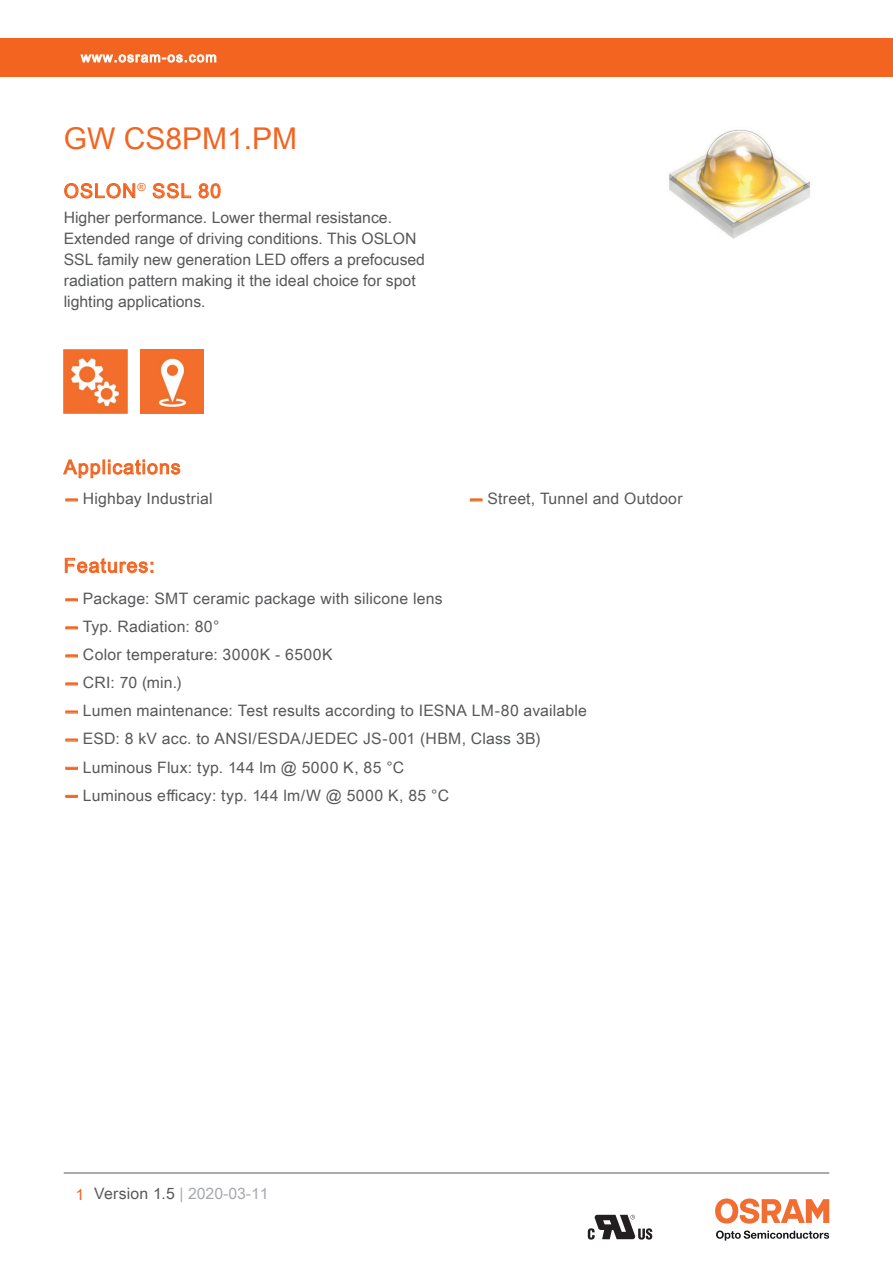
<style>
.page{position:relative;width:893px;height:1263px;background:#fff}
.page>*{position:absolute;margin:0;border:0;box-sizing:border-box;transform-origin:0 0}
.t1{font:30px "Arial Unicode MS";color:#f36421}
.t2{font:19.5px "Arial Unicode MS";letter-spacing:.055em;color:#f36421}
.t3{font:15.75px/21px "Arial Unicode MS";letter-spacing:.01em;color:#57585a}
.t4{font:15.75px "Arial Unicode MS";color:#a8a9ad}
.t5{font:13.5px "Arial Unicode MS";letter-spacing:.085em;color:#fff}
.s1{font-family:"Helvetica Neue LT Pro";font-weight:700;color:#f36421}
.s2{color:#f36421}
.s3{color:#57585a}
</style>
<div class="page">
<hr style="left:64px;top:1173px;width:765px;height:1px;background:#57585a">
<svg style="left:716px;top:1230px;width:113px;height:10px"></svg>
<svg style="left:715px;top:1198px;width:114px;height:25px"></svg>
<div style="left:0;top:38px;width:893px;height:39px;background:#f36421"></div>
<svg style="left:80px;top:54px;width:137px;height:9px"></svg>
<svg style="left:588px;top:1215px;width:64px;height:24px"></svg>
<svg style="left:63px;top:459px;width:118px;height:20px"></svg>
<img style="left:669px;top:129px;width:141px;height:110px">
<svg style="left:64px;top:183px;width:72px;height:16px"></svg>
<svg style="left:152px;top:183px;width:39px;height:16px"></svg>
<svg style="left:198px;top:183px;width:23px;height:16px"></svg>
<img style="left:64px;top:350px;width:63px;height:63px">
<img style="left:140px;top:350px;width:64px;height:63px">
<svg style="left:66px;top:499px;width:11px;height:2px"></svg>
<svg style="left:470px;top:499px;width:12px;height:2px"></svg>
<svg style="left:65px;top:557px;width:88px;height:17px"></svg>
<svg style="left:66px;top:599px;width:11px;height:2px"></svg>
<svg style="left:66px;top:627px;width:11px;height:2px"></svg>
<svg style="left:66px;top:655px;width:11px;height:2px"></svg>
<svg style="left:66px;top:683px;width:11px;height:2px"></svg>
<svg style="left:66px;top:711px;width:11px;height:2px"></svg>
<svg style="left:66px;top:739px;width:11px;height:2px"></svg>
<svg style="left:66px;top:767px;width:11px;height:2px"></svg>
<svg style="left:66px;top:795px;width:11px;height:2px"></svg>
<p class="t5" style="left:81px;top:47px;width:137px">www.osram-os.com</p>
<h1 class="t1" style="left:64px;top:117px;width:235px">GW CS8PM1.PM</h1>
<p class="t2" style="left:64px;top:177px;width:159px">OSLON<sup>®</sup> SSL 80</p>
<p class="t3" style="left:64px;top:207px;width:363px">Higher performance. Lower thermal resistance.<br>Extended range of driving conditions. This OSLON SSL family new generation LED offers a prefocused radiation pattern making it the ideal choice for spot lighting applications.</p>
<p class="t2" style="left:64px;top:453px;width:118px">Applications</p>
<p class="t3" style="left:64px;top:488px;width:150px"><span class="s1">—</span> Highbay Industrial</p>
<p class="t3" style="left:468px;top:488px;width:216px"><span class="s1">—</span> Street, Tunnel and Outdoor</p>
<p class="t2" style="left:64px;top:551px;width:92px">Features:</p>
<p class="t3" style="left:64px;top:588px;width:380px"><span class="s1">—</span> Package: SMT ceramic package with silicone lens</p>
<p class="t3" style="left:64px;top:616px;width:157px"><span class="s1">—</span> Typ. Radiation: 80°</p>
<p class="t3" style="left:64px;top:644px;width:270px"><span class="s1">—</span> Color temperature: 3000K - 6500K</p>
<p class="t3" style="left:64px;top:672px;width:119px"><span class="s1">—</span> CRI: 70 (min.)</p>
<p class="t3" style="left:64px;top:700px;width:525px"><span class="s1">—</span> Lumen maintenance: Test results according to IESNA LM-80 available</p>
<p class="t3" style="left:64px;top:728px;width:478px"><span class="s1">—</span> ESD: 8 kV acc. to ANSI/ESDA/JEDEC JS-001 (HBM, Class 3B)</p>
<p class="t3" style="left:64px;top:756px;width:342px"><span class="s1">—</span> Luminous Flux: typ. 144 lm @ 5000 K, 85 °C</p>
<p class="t3" style="left:64px;top:784px;width:387px"><span class="s1">—</span> Luminous efficacy: typ. 144 lm/W @ 5000 K, 85 °C</p>
<p class="t4" style="left:76px;top:1182px;width:195px"><span class="s2">1</span> <span class="s3">Version 1.5</span> | 2020-03-11</p>
</div>
